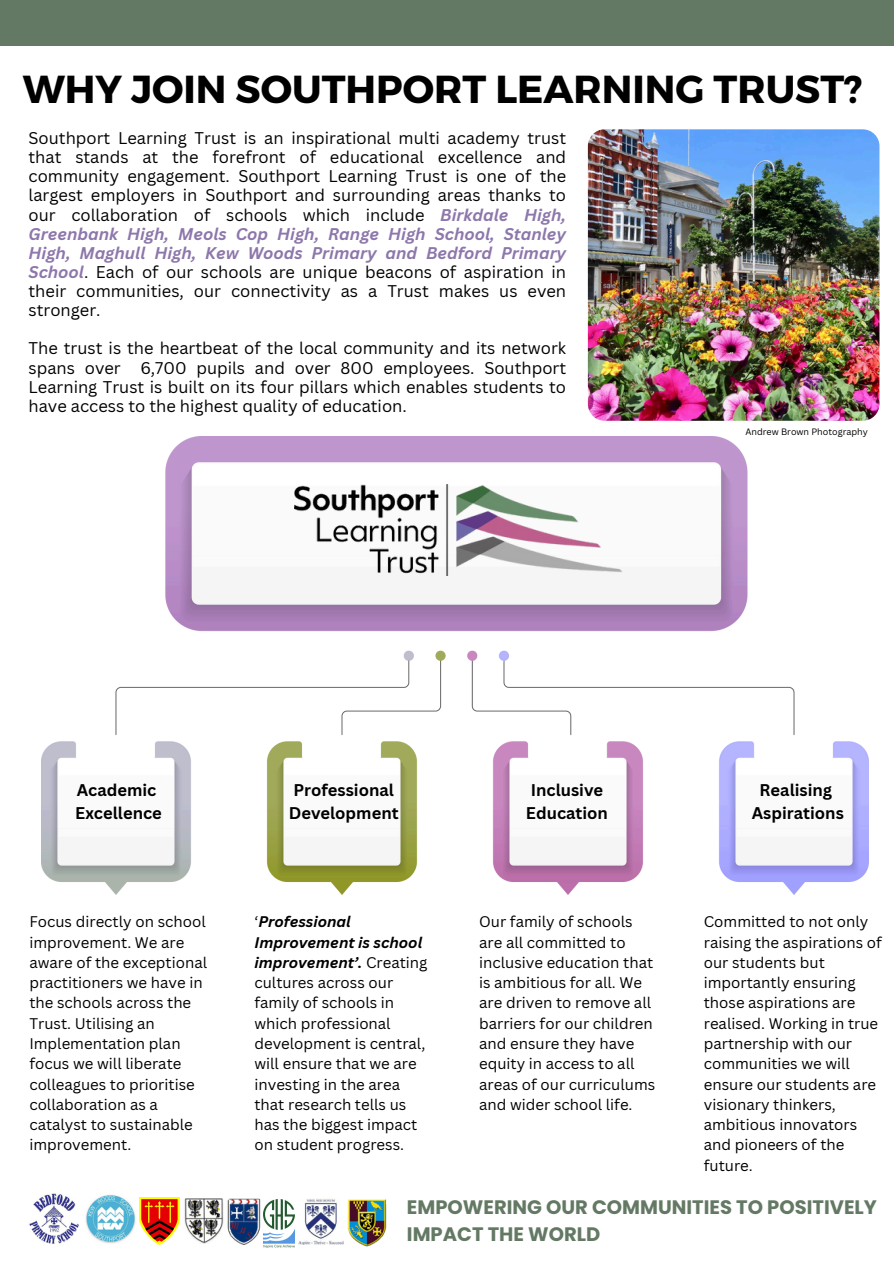
<style>
.page{position:relative;width:894px;height:1264px;background:#fff}
.page>*{position:absolute;margin:0;border:0;box-sizing:border-box;transform-origin:0 0}
.t1{font:700 39px "Montserrat";color:#000}
.t2{font:700 19.5px/27px "Poppins";color:#637964}
.t3{font:16.5px/19.2px "Canva Sans";color:#000;text-align:justify}
.t4{font:700 16.5px/22.5px "Canva Sans";color:#000}
.t5{font:15px/20.2px "Canva Sans";color:#000}
.t6{font:9px "Canva Sans";color:#000}
.s1{font-weight:700;font-style:italic;color:#8d77ab}
.s2{font-weight:700;font-style:italic}
</style>
<div class="page">
<img style="left:587px;top:129px;width:292px;height:292px;border-radius:17px">
<div style="left:0;top:0;width:893px;height:45px;background:#637964"></div>
<img style="left:29px;top:1193px;width:50px;height:51px">
<img style="left:86px;top:1194px;width:50px;height:50px">
<img style="left:140px;top:1197px;width:39px;height:47px">
<img style="left:184px;top:1198px;width:77px;height:45px">
<img style="left:264px;top:1199px;width:30px;height:48px">
<img style="left:298px;top:1199px;width:46px;height:45px">
<img style="left:347px;top:1199px;width:40px;height:48px">
<img style="left:42px;top:437px;width:826px;height:457px">
<img style="left:294px;top:484px;width:328px;height:91px">
<p class="t1" style="left:23px;top:64px;width:841px">WHY JOIN SOUTHPORT LEARNING TRUST?</p>
<h4 class="t3" style="left:29px;top:128px;width:539px">Southport Learning Trust is an inspirational multi academy trust that stands at the forefront of educational excellence and community engagement. Southport Learning Trust is one of the largest employers in Southport and surrounding areas thanks to our collaboration of schools which include <span class="s1">Birkdale High, Greenbank High, Meols Cop High, Range High School, Stanley High, Maghull High, Kew Woods Primary and Bedford Primary School</span>. Each of our schools are unique beacons of aspiration in their communities, our connectivity as a Trust makes us even stronger.</h4>
<p class="t3" style="left:29px;top:338px;width:539px">The trust is the heartbeat of the local community and its network spans over 6,700 pupils and over 800 employees. Southport Learning Trust is built on its four pillars which enables students to have access to the highest quality of education.</p>
<p class="t6" style="left:745px;top:425px;width:124px">Andrew Brown Photography</p>
<p class="t4" style="left:75px;top:778px;width:88px">Academic<br>Excellence</p>
<p class="t4" style="left:289px;top:778px;width:111px">Professional<br>Development</p>
<h3 class="t4" style="left:526px;top:778px;width:83px">Inclusive<br>Education</h3>
<h3 class="t4" style="left:751px;top:778px;width:93px;text-align:center">Realising<br>Aspirations</h3>
<h3 class="t5" style="left:29px;top:911px;width:179px">Focus directly on school improvement. We are aware of the exceptional practitioners we have in the schools across the<br>Trust. Utilising an<br>Implementation plan focus we will liberate colleagues to prioritise collaboration as a catalyst to sustainable improvement.</h3>
<h3 class="t5" style="left:254px;top:911px;width:174px">‘<span class="s2">Professional<br>Improvement is school improvement’.</span> Creating cultures across our family of schools in which professional development is central, will ensure that we are investing in the area that research tells us has the biggest impact on student progress.</h3>
<h4 class="t5" style="left:479px;top:911px;width:178px">Our family of schools are all committed to inclusive education that is ambitious for all. We are driven to remove all barriers for our children and ensure they have equity in access to all areas of our curriculums and wider school life.</h4>
<p class="t5" style="left:703px;top:911px;width:179px">Committed to not only raising the aspirations of our students but importantly ensuring those aspirations are realised. Working in true partnership with our communities we will ensure our students are visionary thinkers, ambitious innovators and pioneers of the future.</p>
<h4 class="t2" style="left:407px;top:1193px;width:471px">EMPOWERING OUR COMMUNITIES TO POSITIVELY<br>IMPACT THE WORLD</h4>
</div>
